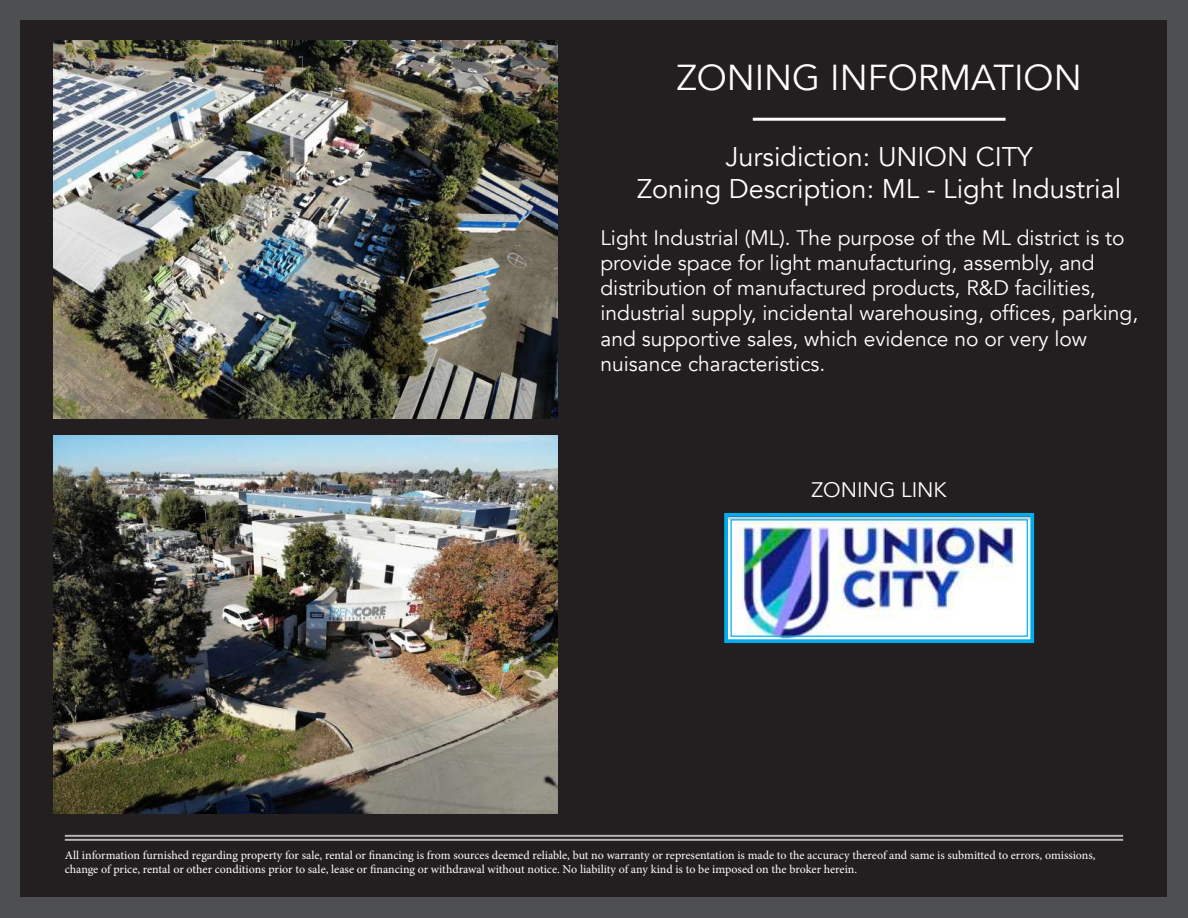
<style>
.page{position:relative;width:1188px;height:918px;background:#4e4f50}
.page>*{position:absolute;margin:0;border:0;box-sizing:border-box;transform-origin:0 0}
.t1{font:36px "Avenir";color:#fff}
.t2{font:27px/32.4px "Avenir";color:#fff;text-align:center}
.t3{font:21px/25.2px "Avenir";color:#fff}
.t4{font:12px/14.4px "Minion Pro";letter-spacing:-.005em;color:#fff}
</style>
<div class="page">
<div style="left:21px;top:21px;width:1146px;height:876px;background:#231f20"></div>
<hr style="left:65px;top:835px;width:1058px;height:2px;background:#b2b3b7">
<hr style="left:65px;top:839px;width:1058px;height:2px;background:#b2b3b7">
<img style="left:53px;top:40px;width:505px;height:378px">
<img style="left:53px;top:435px;width:505px;height:378px">
<hr style="left:753px;top:118px;width:253px;height:3px;background:#fff">
<img style="left:724px;top:513px;width:311px;height:131px">
<div style="left:730px;top:519px;width:298px;height:118px;border:1px solid #00aeef"></div>
<h1 class="t1" style="left:677px;top:56px;width:406px">ZONING INFORMATION</h1>
<h2 class="t2" style="left:637px;top:141px;width:486px">Jursidiction: UNION CITY<br>Zoning Description: ML - Light Industrial</h2>
<p class="t3" style="left:600px;top:225px;width:539px">Light Industrial (ML). The purpose of the ML district is to provide space for light manufacturing, assembly, and distribution of manufactured products, R&amp;D facilities, industrial supply, incidental warehousing, offices, parking, and supportive sales, which evidence no or very low nuisance characteristics.</p>
<h3 class="t3" style="left:812px;top:477px;width:137px">ZONING LINK</h3>
<p class="t4" style="left:65px;top:848px;width:1032px">All information furnished regarding property for sale, rental or financing is from sources deemed reliable, but no warranty or representation is made to the accuracy thereof and same is submitted to errors, omissions, change of price, rental or other conditions prior to sale, lease or financing or withdrawal without notice. No liability of any kind is to be imposed on the broker herein.</p>
</div>
